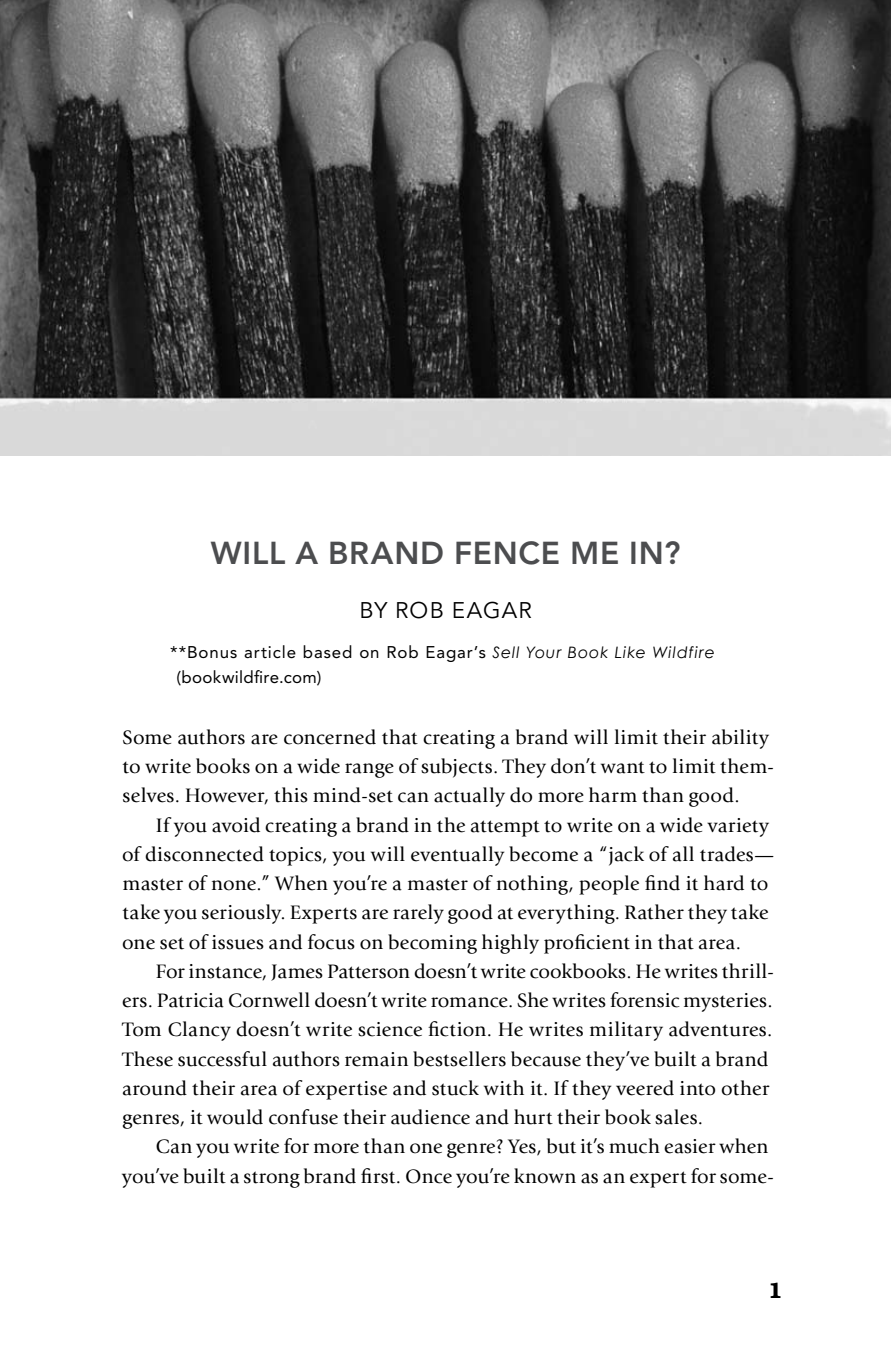
<style>
.page{position:relative;width:891px;height:1367px;background:#fff}
.page>*{position:absolute;margin:0;border:0;box-sizing:border-box;transform-origin:0 0}
.t1{font:800 31.5px "Avenir LT Std";letter-spacing:.025em;color:#4c4d4f}
.t2{font:22.5px "Avenir LT Std";letter-spacing:.05em;color:#000}
.t3{font:20.25px/29.2px "Giovanni Std";letter-spacing:.015em;color:#000}
.t4{font:16.88px/24.8px "Avenir LT Std";letter-spacing:.05em;color:#000}
.s1{font-family:"Century Gothic";font-style:italic;font-size:15.75px}
</style>
<div class="page">
<img style="left:0;top:0;width:891px;height:455px">
<h1 class="t1" style="left:211px;top:534px;width:471px">WILL A BRAND FENCE ME IN?</h1>
<p class="t2" style="left:359px;top:597px;width:171px">BY ROB EAGAR</p>
<p class="t4" style="left:176px;top:640px;width:540px;text-indent:-6px">**Bonus article based on Rob Eagar’s <span class="s1">Sell Your Book Like Wildfire </span>(bookwildfire.com)</p>
<p class="t3" style="left:122px;top:723px;width:653px">Some authors are concerned that creating a brand will limit their ability to write books on a wide range of subjects. They don’t want to limit them&shy;selves. However, this mind-set can actually do more harm than good.</p>
<p class="t3" style="left:122px;top:811px;width:654px;text-indent:34px">If you avoid creating a brand in the attempt to write on a wide variety of disconnected topics, you will eventually become a “jack of all trades— master of none.” When you’re a master of nothing, people find it hard to take you seriously. Experts are rarely good at everything. Rather they take one set of issues and focus on becoming highly proficient in that area.</p>
<p class="t3" style="left:122px;top:957px;width:653px;text-indent:34px">For instance, James Patterson doesn’t write cookbooks. He writes thrill&shy;ers. Patricia Cornwell doesn’t write romance. She writes forensic mysteries.<br>Tom Clancy doesn’t write science fiction. He writes military adventures.<br>These successful authors remain bestsellers because they’ve built a brand around their area of expertise and stuck with it. If they veered into other genres, it would confuse their audience and hurt their book sales.</p>
<p class="t3" style="left:122px;top:1132px;width:653px;text-align:right">Can you write for more than one genre? Yes, but it’s much easier when you’ve built a strong brand first. Once you’re known as an expert for some-</p>
</div>
